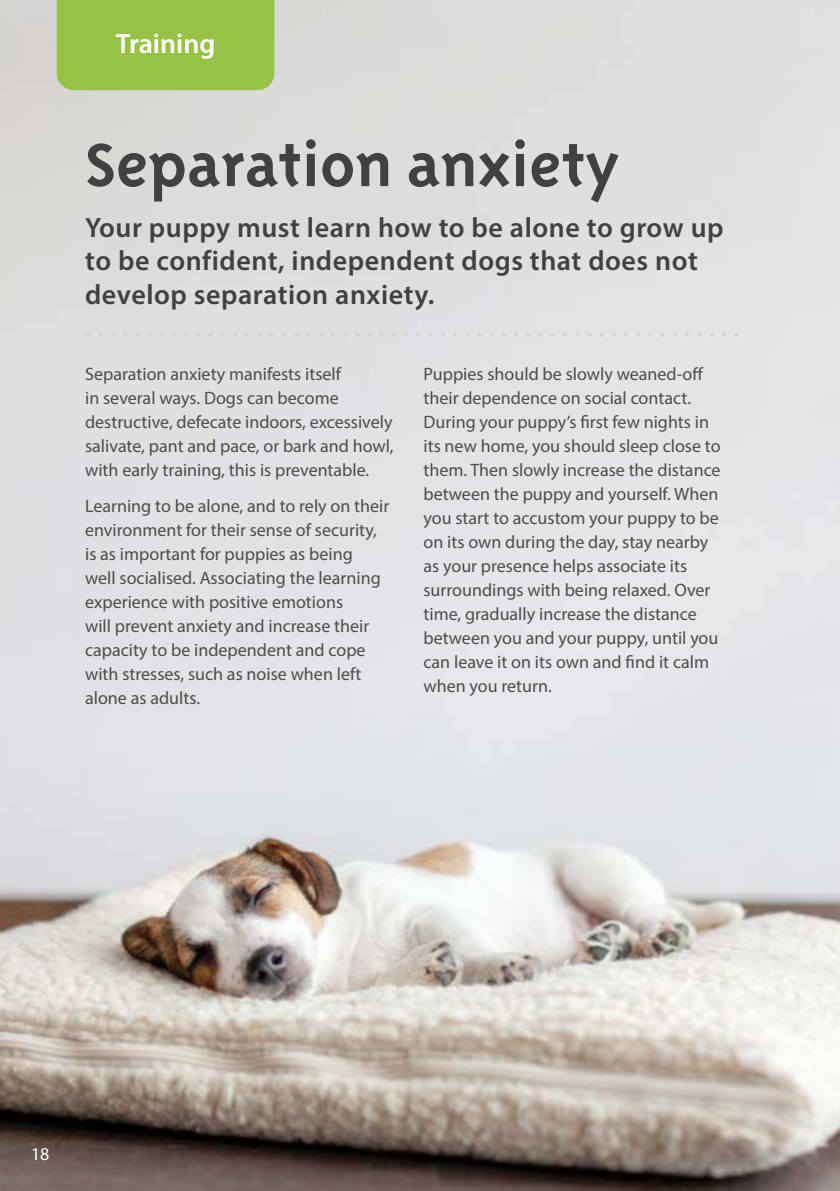
<style>
.page{position:relative;width:840px;height:1191px;background:#fff}
.page>*{position:absolute;margin:0;border:0;box-sizing:border-box;transform-origin:0 0}
.t1{font:700 70px "Triplex Sans OT";color:#414042}
.t2{font:600 28px/33.6px "Myriad Pro";letter-spacing:.02em;color:#414042}
.t3{font:600 28px "Myriad Pro";color:#fff}
.t4{font:18px/24px "Myriad Pro";color:#4d4d4f}
.t5{font:18px "Myriad Pro";color:#fff}
</style>
<div class="page">
<img style="left:0;top:0;width:839px;height:1191px">
<div style="left:57px;top:0;width:217px;height:90px;background:#96c246"></div>
<svg style="left:87px;top:332px;width:636px;height:4px;background:#ddddde"></svg>
<h2 class="t3" style="left:116px;top:26px;width:101px">Training</h2>
<h1 class="t1" style="left:85px;top:126px;width:535px">Separation anxiety</h1>
<h2 class="t2" style="left:85px;top:210px;width:639px">Your puppy must learn how to be alone to grow up to be confident, independent dogs that does not develop separation anxiety.</h2>
<p class="t4" style="left:85px;top:362px;width:310px">Separation anxiety manifests itself<br>in several ways. Dogs can become destructive, defecate indoors, excessively salivate, pant and pace, or bark and howl, with early training, this is preventable.</p>
<p class="t4" style="left:85px;top:494px;width:305px">Learning to be alone, and to rely on their environment for their sense of security, is as important for puppies as being<br>well socialised. Associating the learning experience with positive emotions<br>will prevent anxiety and increase their capacity to be independent and cope with stresses, such as noise when left alone as adults.</p>
<p class="t4" style="left:423px;top:362px;width:298px">Puppies should be slowly weaned-off their dependence on social contact.<br>During your puppy’s first few nights in its new home, you should sleep close to them. Then slowly increase the distance between the puppy and yourself. When you start to accustom your puppy to be on its own during the day, stay nearby as your presence helps associate its surroundings with being relaxed. Over time, gradually increase the distance between you and your puppy, until you can leave it on its own and find it calm when you return.</p>
<p class="t5" style="left:31px;top:1142px;width:20px">18</p>
</div>
